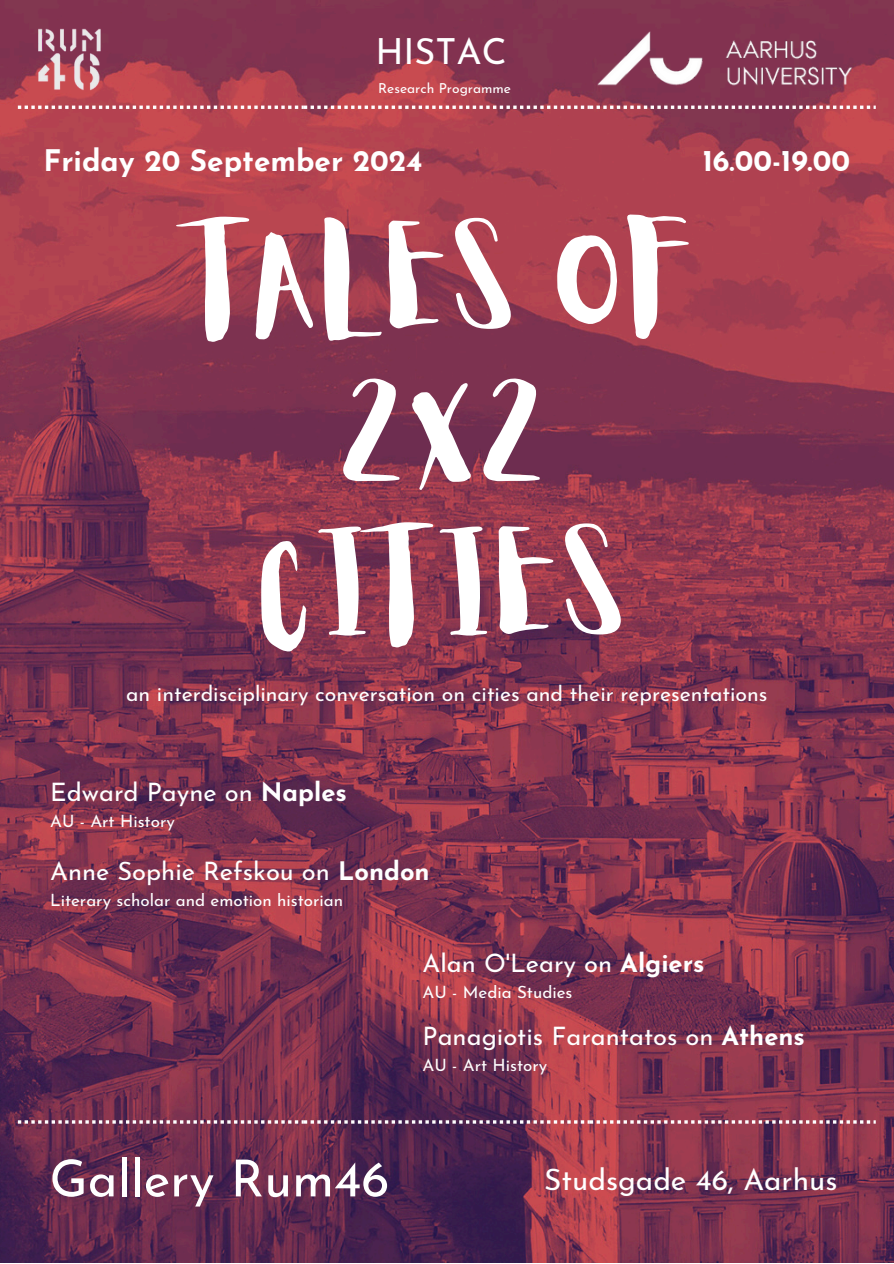
<style>
.page{position:relative;width:894px;height:1264px;background:#fff}
.page>*{position:absolute;margin:0;border:0;box-sizing:border-box;transform-origin:0 0}
.t1{font:118.8px/152.7px "Aloja Extended";color:#fff;text-align:center}
.t2{font:50.85px "Josefin Sans";color:#fff}
.t3{font:36px "Josefin Sans";color:#fff}
.t4{font:700 29.7px "Josefin Sans";color:#fff}
.t5{font:29.7px "Josefin Sans";color:#fff}
.t6{font:25.5px "Josefin Sans";color:#fff}
.t7{font:21.15px "Josefin Sans";color:#fff}
.t8{font:16.95px "Josefin Sans";color:#fff}
.t9{font:13.8px "Josefin Sans";color:#fff}
.s1{font-weight:700}
</style>
<div class="page">
<img style="left:0;top:0;width:893px;height:1262px">
<svg style="left:18px;top:1120px;width:857px;height:3px"></svg>
<svg style="left:124px;top:106px;width:751px;height:3px"></svg>
<img style="left:597px;top:31px;width:278px;height:58px">
<img style="left:18px;top:12px;width:106px;height:97px">
<p class="t3" style="left:375px;top:37px;width:133px">HISTAC</p>
<p class="t9" style="left:378px;top:82px;width:134px">Research Programme</p>
<h6 class="t4" style="left:44px;top:149px;width:380px">Friday 20 September 2024</h6>
<h6 class="t4" style="left:702px;top:149px;width:149px">16.00-19.00</h6>
<p class="t1" style="left:193px;top:214px;width:508px">TALES OF<br>2X2<br>CITIES</p>
<h2 class="t7" style="left:126px;top:685px;width:643px">an interdisciplinary conversation on cities and their representations</h2>
<h5 class="t6" style="left:50px;top:781px;width:298px">Edward Payne on <span class="s1">Naples</span></h5>
<h5 class="t8" style="left:50px;top:814px;width:126px">AU - Art History</h5>
<p class="t6" style="left:50px;top:860px;width:381px">Anne Sophie Refskou on <span class="s1">London</span></p>
<p class="t8" style="left:50px;top:893px;width:294px">Literary scholar and emotion historian</p>
<p class="t6" style="left:422px;top:952px;width:283px">Alan O'Leary on <span class="s1">Algiers</span></p>
<p class="t8" style="left:422px;top:985px;width:151px">AU - Media Studies</p>
<h5 class="t6" style="left:422px;top:1025px;width:384px">Panagiotis Farantatos on <span class="s1">Athens</span></h5>
<h5 class="t8" style="left:422px;top:1058px;width:126px">AU - Art History</h5>
<h3 class="t2" style="left:49px;top:1158px;width:341px">Gallery Rum46</h3>
<h1 class="t5" style="left:544px;top:1168px;width:295px">Studsgade 46, Aarhus</h1>
</div>
